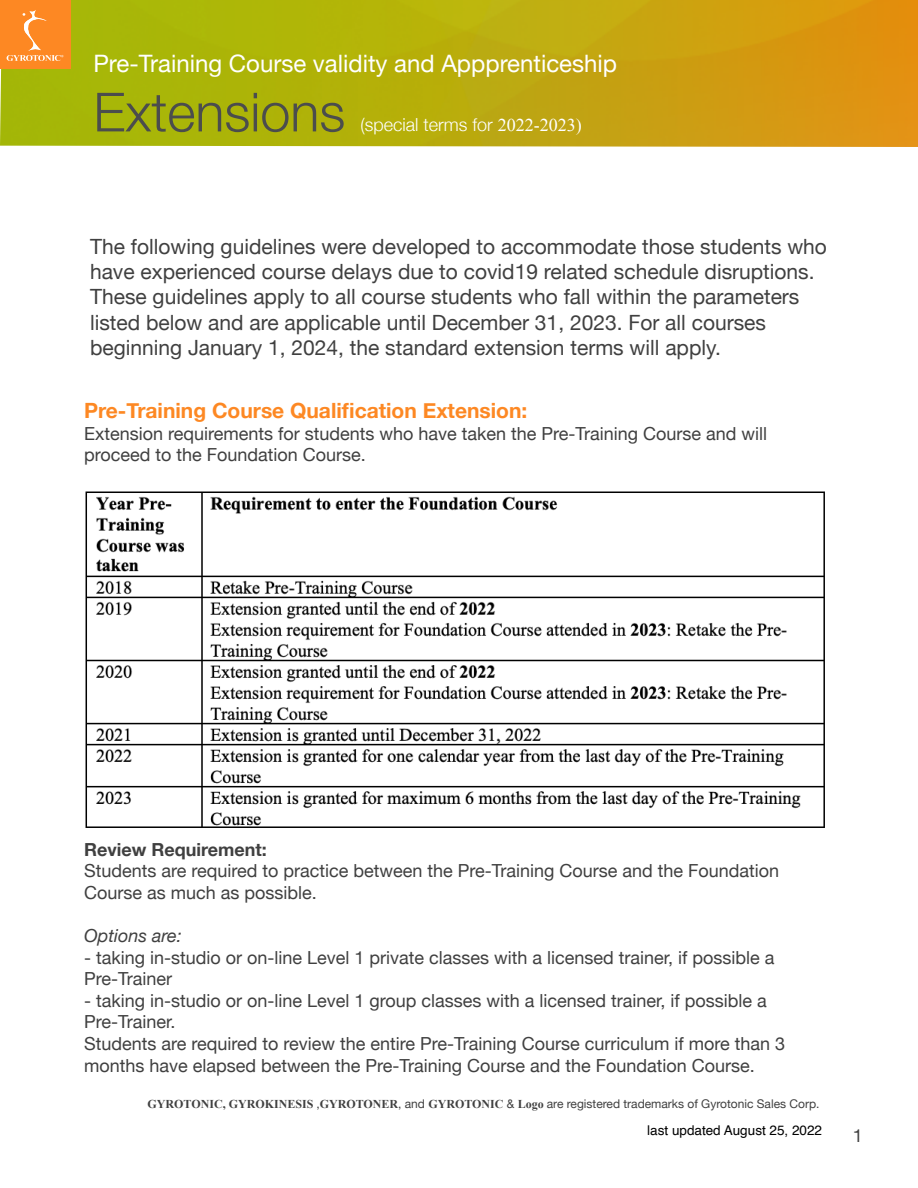
<style>
.page{position:relative;width:918px;height:1188px;background:#fff}
.page>*{position:absolute;margin:0;border:0;box-sizing:border-box;transform-origin:0 0}
.t1{font:300 54px "Helvetica Neue";color:#4b4d4d}
.t2{font:24px "Helvetica Neue";color:#fff}
.t3{font:21px/25.2px "Helvetica Neue";color:#404040}
.t4{font:700 21px "Helvetica Neue";color:#fd8823}
.t5{font:18px/21.6px "Helvetica Neue";color:#404040}
.t6{font:300 18px "Helvetica Neue";color:#fff}
.t7{font:700 18px "Helvetica Neue";color:#404040}
.t8{font:italic 18px "Helvetica Neue";color:#404040}
.t9{font:13.5px "Helvetica";color:#000}
.t10{font:12px "Helvetica Neue";color:#404040}
.s1{font-family:"Times New Roman";font-weight:400}
.s2{font-family:"Times New Roman";font-weight:700}
</style>
<div class="page">
<img style="left:0;top:0;width:918px;height:147px">
<div style="left:0;top:0;width:70px;height:68px;background:#fd8823"></div>
<svg style="left:7px;top:10px;width:57px;height:51px"></svg>
<img style="left:85px;top:491px;width:740px;height:337px">
<h2 class="t2" style="left:93px;top:46px;width:525px">Pre-Training Course validity and Appprenticeship</h2>
<h1 class="t1" style="left:93px;top:69px;width:253px">Extensions</h1>
<p class="t6" style="left:360px;top:110px;width:223px">(special terms for <span class="s1">2022-2023)</span></p>
<p class="t3" style="left:90px;top:235px;width:739px">The following guidelines were developed to accommodate those students who have experienced course delays due to covid19 related schedule disruptions.<br>These guidelines apply to all course students who fall within the parameters listed below and are applicable until December 31, 2023. For all courses beginning January 1, 2024, the standard extension terms will apply.</p>
<p class="t4" style="left:84px;top:394px;width:445px">Pre-Training Course Qualification Extension:</p>
<p class="t5" style="left:84px;top:424px;width:685px">Extension requirements for students who have taken the Pre-Training Course and will proceed to the Foundation Course.</p>
<p class="t7" style="left:84px;top:835px;width:184px">Review Requirement:</p>
<p class="t5" style="left:84px;top:861px;width:697px">Students are required to practice between the Pre-Training Course and the Foundation<br>Course as much as possible.</p>
<p class="t8" style="left:84px;top:923px;width:99px">Options are:</p>
<p class="t5" style="left:84px;top:947px;width:692px">- taking in-studio or on-line Level 1 private classes with a licensed trainer, if possible a<br>Pre-Trainer</p>
<p class="t5" style="left:84px;top:991px;width:703px">- taking in-studio or on-line Level 1 group classes with a licensed trainer, if possible a Pre-Trainer.<br>Students are required to review the entire Pre-Training Course curriculum if more than 3 months have elapsed between the Pre-Training Course and the Foundation Course.</p>
<p class="t10" style="left:148px;top:1095px;width:673px"><span class="s2">GYROTONIC, GYROKINESIS</span> ,<span class="s2">GYROTONER</span>, and <span class="s2">GYROTONIC</span> &amp; <span class="s2">Logo</span> are registered trademarks of Gyrotonic Sales Corp.</p>
<p class="t9" style="left:647px;top:1120px;width:176px">last updated August 25, 2022</p>
<p class="t5" style="left:853px;top:1126px;width:12px">1</p>
</div>
